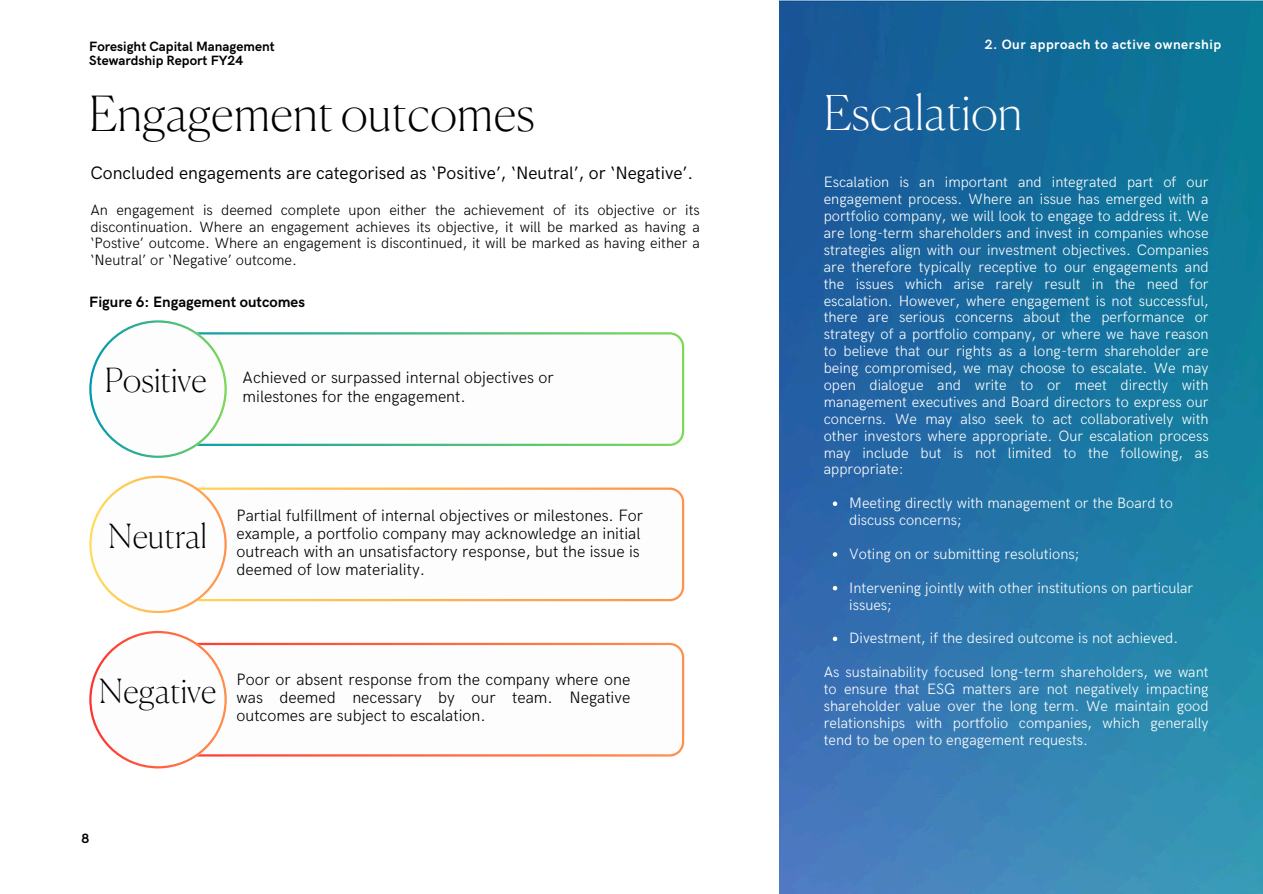
<style>
.page{position:relative;width:1263px;height:894px;background:#fff}
.page>*{position:absolute;margin:0;border:0;box-sizing:border-box;transform-origin:0 0}
.t1{font:100 48.3px "Canela";color:#000}
.t2{font:100 47.85px "Canela";color:#fff}
.t3{font:100 33.15px "Canela";color:#000}
.t4{font:18px "HK Grotesk";color:#000}
.t5{font:300 16.5px/18px "HK Grotesk";color:#000}
.t6{font:300 15px/16.8px "HK Grotesk";color:#fff;text-align:justify}
.t7{font:300 15px/16.8px "HK Grotesk";color:#000;text-align:justify}
.t8{font:700 15px "HK Grotesk";color:#000}
.t9{font:700 13.5px "HK Grotesk";color:#000}
.t10{font:700 13.5px "HK Grotesk";letter-spacing:.04em;color:#fff}
</style>
<div class="page">
<img style="left:780px;top:0;width:483px;height:893px">
<svg style="left:833px;top:501px;width:4px;height:5px"></svg>
<svg style="left:833px;top:552px;width:4px;height:4px"></svg>
<svg style="left:833px;top:585px;width:4px;height:5px"></svg>
<svg style="left:833px;top:636px;width:4px;height:5px"></svg>
<svg style="left:227px;top:642px;width:457px;height:114px"></svg>
<svg style="left:89px;top:630px;width:138px;height:138px"></svg>
<svg style="left:227px;top:332px;width:457px;height:114px"></svg>
<svg style="left:227px;top:487px;width:457px;height:114px"></svg>
<svg style="left:89px;top:475px;width:138px;height:137px"></svg>
<svg style="left:89px;top:320px;width:138px;height:137px"></svg>
<h5 class="t9" style="left:89px;top:39px;width:187px">Foresight Capital Management</h5>
<h4 class="t9" style="left:89px;top:53px;width:155px">Stewardship Report FY24</h4>
<h1 class="t1" style="left:89px;top:93px;width:447px">Engagement outcomes</h1>
<h3 class="t4" style="left:90px;top:163px;width:604px">Concluded engagements are categorised as ‘Positive’, ‘Neutral’, or ‘Negative’.</h3>
<p class="t7" style="left:90px;top:202px;width:611px">An engagement is deemed complete upon either the achievement of its objective or its discontinuation. Where an engagement achieves its objective, it will be marked as having a ‘Postive’ outcome. Where an engagement is discontinued, it will be marked as having either a ‘Neutral’ or ‘Negative’ outcome.</p>
<h2 class="t8" style="left:89px;top:293px;width:217px">Figure 6: Engagement outcomes</h2>
<h1 class="t3" style="left:105px;top:366px;width:104px">Positive</h1>
<p class="t5" style="left:243px;top:369px;width:313px">Achieved or surpassed internal objectives or milestones for the engagement.</p>
<h5 class="t3" style="left:109px;top:522px;width:100px">Neutral</h5>
<p class="t5" style="left:236px;top:506px;width:408px">Partial fulfillment of internal objectives or milestones. For example, a portfolio company may acknowledge an initial outreach with an unsatisfactory response, but the issue is deemed of low materiality.</p>
<p class="t3" style="left:99px;top:677px;width:119px">Negative</p>
<p class="t5" style="left:236px;top:671px;width:395px;text-align:justify">Poor or absent response from the company where one was deemed necessary by our team. Negative outcomes are subject to escalation.</p>
<p class="t9" style="left:81px;top:830px;width:9px">8</p>
<h5 class="t10" style="left:985px;top:36px;width:238px">2. Our approach to active ownership</h5>
<p class="t2" style="left:824px;top:93px;width:200px">Escalation</p>
<h3 class="t6" style="left:824px;top:174px;width:386px">Escalation is an important and integrated part of our engagement process. Where an issue has emerged with a portfolio company, we will look to engage to address it. We are long-term shareholders and invest in companies whose strategies align with our investment objectives. Companies are therefore typically receptive to our engagements and the issues which arise rarely result in the need for escalation. However, where engagement is not successful, there are serious concerns about the performance or strategy of a portfolio company, or where we have reason to believe that our rights as a long-term shareholder are being compromised, we may choose to escalate. We may open dialogue and write to or meet directly with management executives and Board directors to express our concerns. We may also seek to act collaboratively with other investors where appropriate. Our escalation process may include but is not limited to the following, as appropriate:</h3>
<h2 class="t6" style="left:849px;top:495px;width:325px">Meeting directly with management or the Board to discuss concerns;</h2>
<h3 class="t6" style="left:849px;top:546px;width:232px">Voting on or submitting resolutions;</h3>
<h2 class="t6" style="left:849px;top:579px;width:346px">Intervening jointly with other institutions on particular issues;</h2>
<h3 class="t6" style="left:849px;top:630px;width:330px">Divestment, if the desired outcome is not achieved.</h3>
<p class="t6" style="left:824px;top:664px;width:386px">As sustainability focused long-term shareholders, we want to ensure that ESG matters are not negatively impacting shareholder value over the long term. We maintain good relationships with portfolio companies, which generally tend to be open to engagement requests.</p>
</div>
